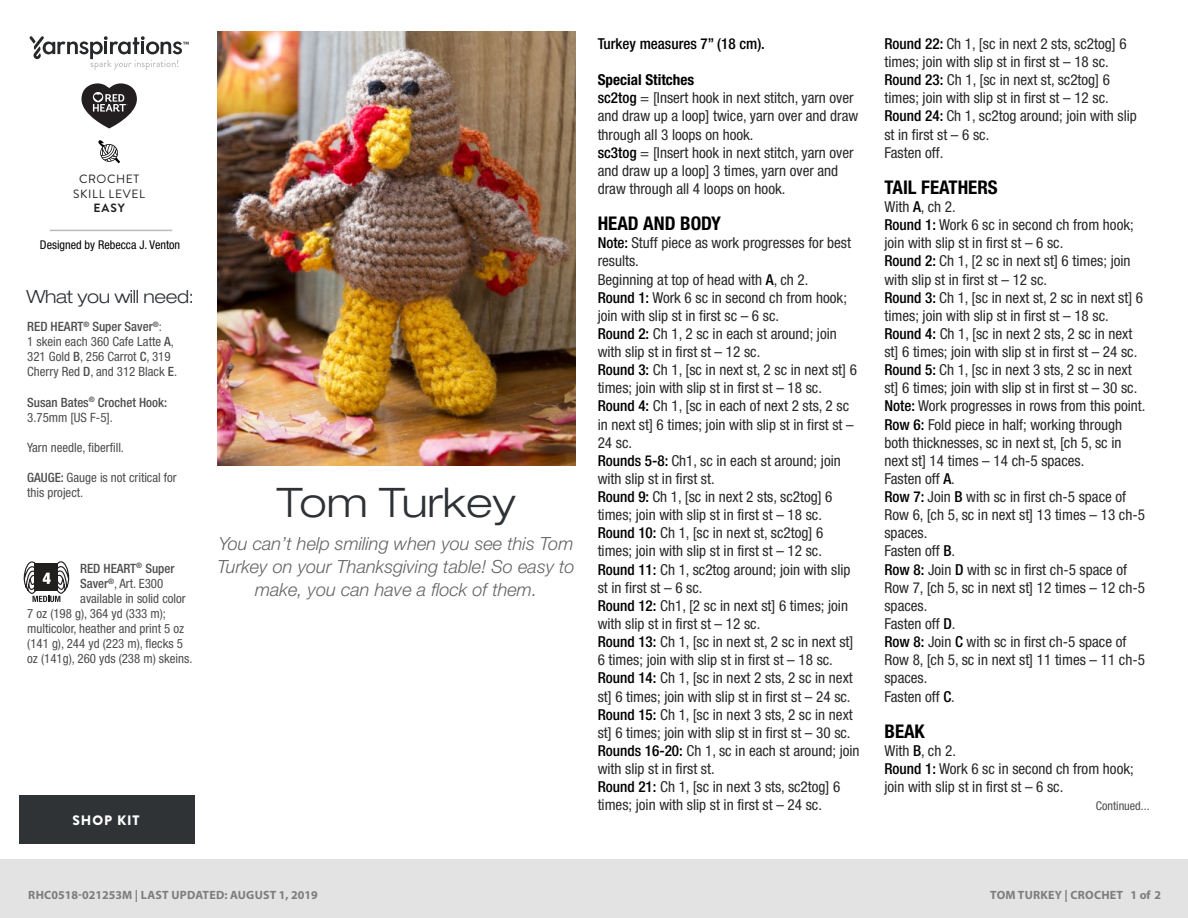
<style>
.page{position:relative;width:1188px;height:918px;background:#fff}
.page>*{position:absolute;margin:0;border:0;box-sizing:border-box;transform-origin:0 0}
.t1{font:300 expanded 40.8px "Helvetica Neue LT Std";color:#2e3236}
.t2{font:700 condensed 18.9px "Helvetica Neue LT Std";color:#000}
.t3{font:italic 300 18.15px/22.6px "Helvetica Neue LT Std";color:#636466;text-align:center}
.t4{font:300 expanded 18.15px "Helvetica Neue LT Std";letter-spacing:-.02em;color:#2e3236}
.t5{font:condensed 15.15px/18.1px "Helvetica Neue LT Std";color:#292829}
.t6{font:500 condensed 15.15px "Helvetica Neue LT Std";color:#000}
.t7{font:900 13.65px "Brandon Grotesque";letter-spacing:.065em;color:#fff}
.t8{font:condensed 12.9px/15.1px "Helvetica Neue LT Std";color:#4d4d4f}
.t9{font:500 condensed 12.9px/15.1px "Helvetica Neue LT Std";color:#4d4d4f}
.t10{font:condensed 12.15px "Helvetica Neue LT Std";color:#000}
.t11{font:condensed 12.15px "Helvetica Neue LT Std";color:#4d4d4f}
.t12{font:700 12px "Myriad Pro";letter-spacing:.02em;color:#7d7d7d}
.Skill_Level{font:12px "Brandon Grotesque";letter-spacing:.05em;color:#231f20}
.Skill_Level-2{font:700 12px "Brandon Grotesque";color:#231f20}
.s1{font-weight:500}
.s2{font-weight:400}
.s3{font-weight:700;color:#000}
.s4{font-weight:500;color:#000}
</style>
<div class="page">
<svg style="left:23px;top:561px;width:47px;height:41px"></svg>
<img style="left:218px;top:31px;width:357px;height:435px">
<div style="left:0;top:860px;width:1188px;height:58px;background:#e4e3e3"></div>
<svg style="left:98px;top:140px;width:22px;height:23px"></svg>
<svg style="left:30px;top:36px;width:159px;height:34px"></svg>
<svg style="left:81px;top:83px;width:56px;height:45px"></svg>
<hr style="left:50px;top:230px;width:122px;height:1px;background:#bbbaba">
<div style="left:19px;top:795px;width:175px;height:48px;background:#2f3336"></div>
<p class="Skill_Level" style="left:79px;top:171px;width:62px">CROCHET</p>
<p class="Skill_Level" style="left:73px;top:185px;width:73px">SKILL LEVEL</p>
<p class="Skill_Level-2" style="left:94px;top:200px;width:33px">EASY</p>
<p class="t10" style="left:40px;top:238px;width:142px">Designed by Rebecca J. Venton</p>
<p class="t4" style="left:26px;top:286px;width:169px">What you will need:</p>
<p class="t8" style="left:27px;top:319px;width:151px"><span class="s1">RED HEART</span><sup>®</sup> <span class="s1">Super Saver</span><sup>®</sup>:<br>1 skein each 360 Cafe Latte <span class="s1">A</span>,<br>321 Gold <span class="s1">B</span>, 256 Carrot <span class="s1">C</span>, 319<br>Cherry Red <span class="s1">D</span>, and 312 Black <span class="s1">E</span>.</p>
<p class="t9" style="left:27px;top:394px;width:142px">Susan Bates<sup>®</sup> Crochet Hook:<br><span class="s2">3.75mm [US F-5].</span></p>
<p class="t8" style="left:27px;top:440px;width:98px">Yarn needle, fiberfill.</p>
<p class="t8" style="left:27px;top:470px;width:151px"><span class="s1">GAUGE:</span> Gauge is not critical for this project.</p>
<p class="t9" style="left:80px;top:560px;width:96px">RED HEART<sup>®</sup> Super</p>
<p class="t8" style="left:80px;top:576px;width:85px"><span class="s1">Saver</span><sup>®</sup>, Art. E300</p>
<p class="t8" style="left:80px;top:591px;width:107px">available in solid color</p>
<p class="t8" style="left:27px;top:606px;width:140px">7 oz (198 g), 364 yd (333 m);</p>
<p class="t8" style="left:27px;top:621px;width:159px">multicolor, heather and print 5 oz</p>
<p class="t8" style="left:27px;top:636px;width:157px">(141 g), 244 yd (223 m), flecks 5</p>
<p class="t8" style="left:27px;top:651px;width:167px">oz (141g), 260 yds (238 m) skeins.</p>
<p class="t7" style="left:72px;top:810px;width:69px">SHOP KIT</p>
<p class="t1" style="left:277px;top:478px;width:240px">Tom Turkey</p>
<p class="t3" style="left:218px;top:532px;width:359px">You can’t help smiling when you see this Tom<br>Turkey on your Thanksgiving table! So easy to make, you can have a flock of them.</p>
<p class="t6" style="left:598px;top:35px;width:169px">Turkey measures 7” (18 cm).</p>
<p class="t5" style="left:598px;top:71px;width:262px"><span class="s3">Special Stitches<br></span><span class="s4">sc2tog</span> = [Insert hook in next stitch, yarn over and draw up a loop] twice, yarn over and draw through all 3 loops on hook.<br><span class="s4">sc3tog</span> = [Insert hook in next stitch, yarn over and draw up a loop] 3 times, yarn over and draw through all 4 loops on hook.</p>
<p class="t2" style="left:598px;top:212px;width:125px">HEAD AND BODY</p>
<p class="t5" style="left:598px;top:234px;width:263px"><span class="s4">Note:</span> Stuff piece as work progresses for best results.<br>Beginning at top of head with <span class="s4">A</span>, ch 2.<br><span class="s4">Round 1:</span> Work 6 sc in second ch from hook; join with slip st in first sc – 6 sc.<br><span class="s4">Round 2:</span> Ch 1, 2 sc in each st around; join with slip st in first st – 12 sc.<br><span class="s4">Round 3:</span> Ch 1, [sc in next st, 2 sc in next st] 6 times; join with slip st in first st – 18 sc.<br><span class="s4">Round 4:</span> Ch 1, [sc in each of next 2 sts, 2 sc in next st] 6 times; join with slip st in first st – 24 sc.<br><span class="s4">Rounds 5-8:</span> Ch1, sc in each st around; join with slip st in first st.<br><span class="s4">Round 9:</span> Ch 1, [sc in next 2 sts, sc2tog] 6 times; join with slip st in first st – 18 sc.<br><span class="s4">Round 10:</span> Ch 1, [sc in next st, sc2tog] 6 times; join with slip st in first st – 12 sc.<br><span class="s4">Round 11:</span> Ch 1, sc2tog around; join with slip st in first st – 6 sc.<br><span class="s4">Round 12:</span> Ch1, [2 sc in next st] 6 times; join with slip st in first st – 12 sc.<br><span class="s4">Round 13:</span> Ch 1, [sc in next st, 2 sc in next st] 6 times; join with slip st in first st – 18 sc.<br><span class="s4">Round 14:</span> Ch 1, [sc in next 2 sts, 2 sc in next st] 6 times; join with slip st in first st – 24 sc.<br><span class="s4">Round 15:</span> Ch 1, [sc in next 3 sts, 2 sc in next st] 6 times; join with slip st in first st – 30 sc.<br><span class="s4">Rounds 16-20:</span> Ch 1, sc in each st around; join with slip st in first st.<br><span class="s4">Round 21:</span> Ch 1, [sc in next 3 sts, sc2tog] 6 times; join with slip st in first st – 24 sc.</p>
<p class="t5" style="left:884px;top:34px;width:254px"><span class="s4">Round 22:</span> Ch 1, [sc in next 2 sts, sc2tog] 6 times; join with slip st in first st – 18 sc.<br><span class="s4">Round 23:</span> Ch 1, [sc in next st, sc2tog] 6 times; join with slip st in first st – 12 sc.<br><span class="s4">Round 24:</span> Ch 1, sc2tog around; join with slip st in first st – 6 sc.<br>Fasten off.</p>
<p class="t2" style="left:884px;top:176px;width:115px">TAIL FEATHERS</p>
<p class="t5" style="left:884px;top:198px;width:263px">With <span class="s4">A</span>, ch 2.<br><span class="s4">Round 1:</span> Work 6 sc in second ch from hook; join with slip st in first st – 6 sc.<br><span class="s4">Round 2:</span> Ch 1, [2 sc in next st] 6 times; join with slip st in first st – 12 sc.<br><span class="s4">Round 3:</span> Ch 1, [sc in next st, 2 sc in next st] 6 times; join with slip st in first st – 18 sc.<br><span class="s4">Round 4:</span> Ch 1, [sc in next 2 sts, 2 sc in next st] 6 times; join with slip st in first st – 24 sc.<br><span class="s4">Round 5:</span> Ch 1, [sc in next 3 sts, 2 sc in next st] 6 times; join with slip st in first st – 30 sc.<br><span class="s4">Note:</span> Work progresses in rows from this point.<br><span class="s4">Row 6:</span> Fold piece in half; working through both thicknesses, sc in next st, [ch 5, sc in next st] 14 times – 14 ch-5 spaces.<br>Fasten off <span class="s4">A</span>.<br><span class="s4">Row 7:</span> Join <span class="s4">B</span> with sc in first ch-5 space of<br>Row 6, [ch 5, sc in next st] 13 times – 13 ch-5 spaces.<br>Fasten off <span class="s4">B</span>.<br><span class="s4">Row 8:</span> Join <span class="s4">D</span> with sc in first ch-5 space of<br>Row 7, [ch 5, sc in next st] 12 times – 12 ch-5 spaces.<br>Fasten off <span class="s4">D</span>.<br><span class="s4">Row 8:</span> Join <span class="s4">C</span> with sc in first ch-5 space of<br>Row 8, [ch 5, sc in next st] 11 times – 11 ch-5 spaces.<br>Fasten off <span class="s4">C</span>.</p>
<p class="t2" style="left:884px;top:720px;width:42px">BEAK</p>
<p class="t5" style="left:884px;top:741px;width:251px">With <span class="s4">B</span>, ch 2.<br><span class="s4">Round 1:</span> Work 6 sc in second ch from hook; join with slip st in first st – 6 sc.</p>
<p class="t11" style="left:1096px;top:799px;width:55px">Continued...</p>
<p class="t12" style="left:28px;top:887px;width:291px">RHC0518-021253M | LAST UPDATED: AUGUST 1, 2019</p>
<p class="t12" style="left:990px;top:887px;width:172px">TOM TURKEY | CROCHET 1 of 2</p>
</div>
